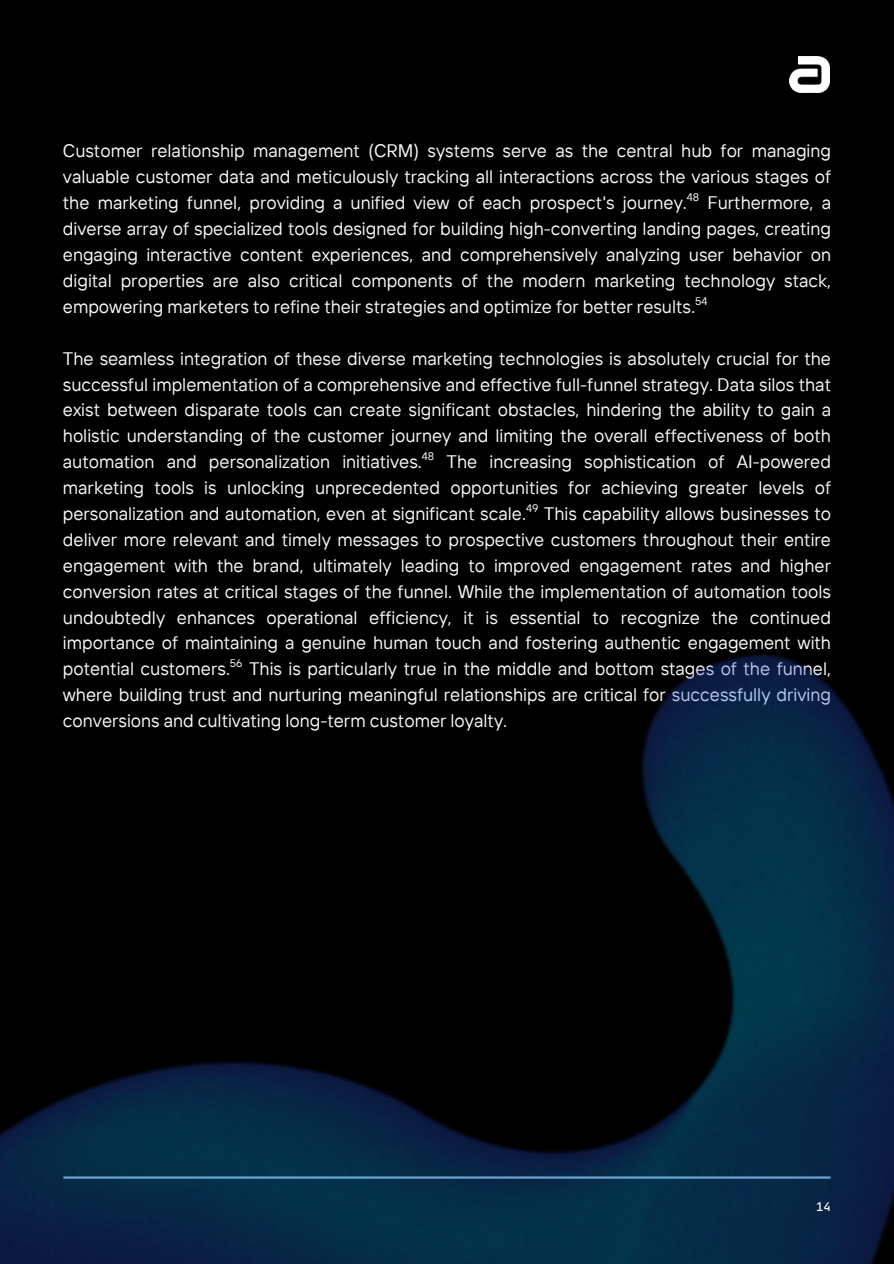
<style>
.page{position:relative;width:894px;height:1264px;background:#fff}
.page>*{position:absolute;margin:0;border:0;box-sizing:border-box;transform-origin:0 0}
.t1{font:18px/26px "TT Interphases";color:#fafafa;text-align:justify}
.t2{font:500 12px "Jet Brains Mono";color:#fafafa}
.t3{font:10.8px "TT Interphases";color:#fafafa}
</style>
<div class="page">
<div style="left:0;top:0;width:893px;height:1263px;background:#000"></div>
<img style="left:0;top:655px;width:893px;height:608px">
<img style="left:789px;top:57px;width:39px;height:36px">
<hr style="left:63px;top:1176px;width:767px;height:2px;background:#8bceff">
<p class="t1" style="left:63px;top:138px;width:769px">Customer relationship management (CRM) systems serve as the central hub for managing valuable customer data and meticulously tracking all interactions across the various stages of the marketing funnel, providing a unified view of each prospect's journey. Furthermore, a diverse array of specialized tools designed for building high-converting landing pages, creating engaging interactive content experiences, and comprehensively analyzing user behavior on digital properties are also critical components of the modern marketing technology stack, empowering marketers to refine their strategies and optimize for better results.</p>
<p class="t3" style="left:686px;top:190px;width:14px">48</p>
<p class="t3" style="left:694px;top:294px;width:14px">54</p>
<p class="t1" style="left:63px;top:345px;width:769px">The seamless integration of these diverse marketing technologies is absolutely crucial for the successful implementation of a comprehensive and effective full-funnel strategy. Data silos that exist between disparate tools can create significant obstacles, hindering the ability to gain a holistic understanding of the customer journey and limiting the overall effectiveness of both automation and personalization initiatives.</p>
<p class="t3" style="left:422px;top:449px;width:14px">48</p>
<p class="t1" style="left:63px;top:448px;width:769px;text-indent:383px">The increasing sophistication of AI-powered marketing tools is unlocking unprecedented opportunities for achieving greater levels of personalization and automation, even at significant scale. This capability allows businesses to deliver more relevant and timely messages to prospective customers throughout their entire engagement with the brand, ultimately leading to improved engagement rates and higher conversion rates at critical stages of the funnel. While the implementation of automation tools undoubtedly enhances operational efficiency, it is essential to recognize the continued importance of maintaining a genuine human touch and fostering authentic engagement with potential customers. This is particularly true in the middle and bottom stages of the funnel, where building trust and nurturing meaningful relationships are critical for successfully driving conversions and cultivating long-term customer loyalty.</p>
<p class="t3" style="left:526px;top:501px;width:14px">49</p>
<p class="t3" style="left:230px;top:656px;width:14px">56</p>
<p class="t2" style="left:816px;top:1199px;width:16px">14</p>
</div>
